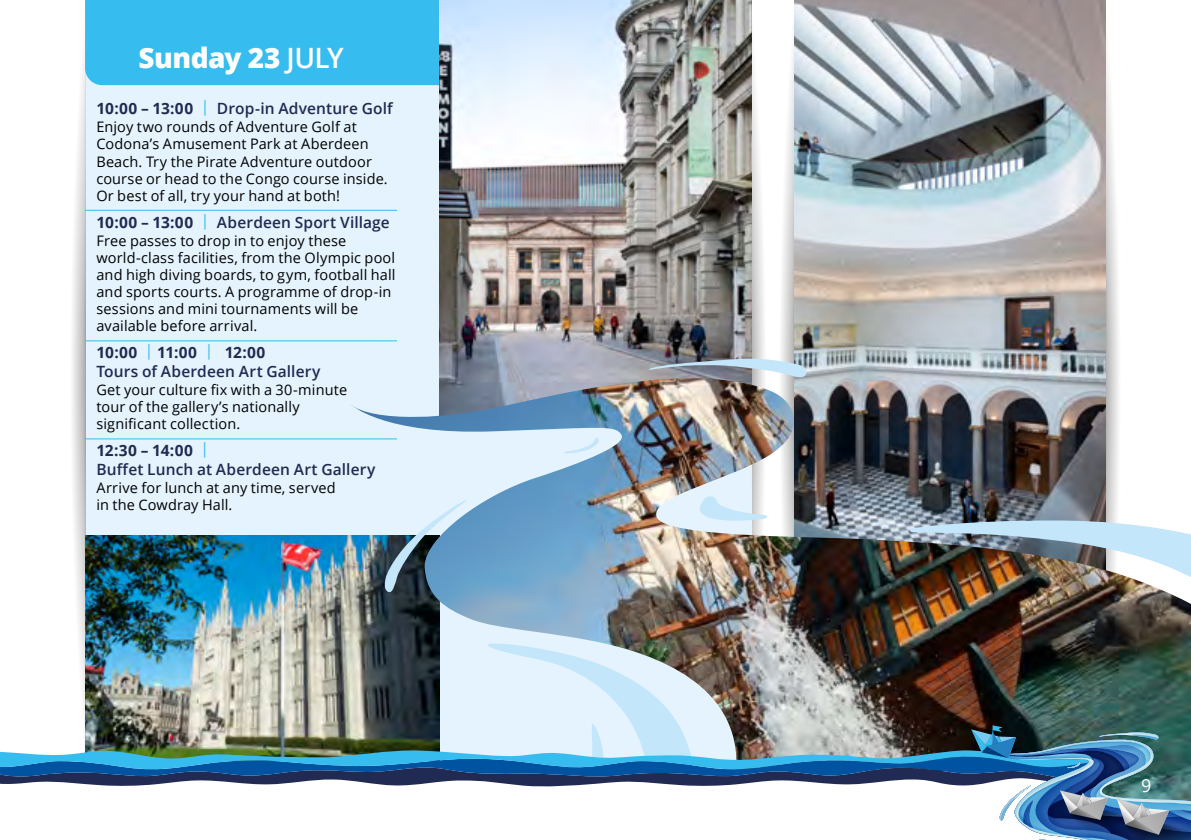
<style>
.page{position:relative;width:1191px;height:840px;background:#fff}
.page>*{position:absolute;margin:0;border:0;box-sizing:border-box;transform-origin:0 0}
.t1{font:800 28px "Open Sans";letter-spacing:-.02em;color:#fff}
.t2{font:18px "Open Sans";color:#fff}
.t3{font:600 15.6px/18.4px "Open Sans";letter-spacing:.01em;color:#202a52}
.t4{font:14.4px/17px "Open Sans";letter-spacing:.01em;color:#000}
.s1{font-weight:600}
.s2{font-weight:700}
.s3{font-weight:400;color:#36bcee}
</style>
<div class="page">
<img style="left:0;top:0;width:1191px;height:839px">
<h1 class="t1" style="left:138px;top:37px;width:207px">Sunday 23 <span class="s1">JULY</span></h1>
<p class="t3" style="left:96px;top:99px;width:298px"><span class="s2">10:00 – 13:00</span> <span class="s3">|</span> Drop-in Adventure Golf</p>
<p class="t4" style="left:96px;top:118px;width:293px">Enjoy two rounds of Adventure Golf at Codona’s Amusement Park at Aberdeen Beach. Try the Pirate Adventure outdoor course or head to the Congo course inside.<br>Or best of all, try your hand at both!</p>
<p class="t3" style="left:96px;top:212px;width:295px"><span class="s2">10:00 – 13:00</span> <span class="s3">|</span> Aberdeen Sport Village</p>
<p class="t4" style="left:96px;top:232px;width:300px">Free passes to drop in to enjoy these world-class facilities, from the Olympic pool and high diving boards, to gym, football hall and sports courts. A programme of drop-in sessions and mini tournaments will be available before arrival.</p>
<p class="t3" style="left:96px;top:343px;width:226px"><span class="s2">10:00</span> <span class="s3">|</span> <span class="s2">11:00</span> <span class="s3">|</span> <span class="s2">12:00<br></span>Tours of Aberdeen Art Gallery</p>
<p class="t4" style="left:96px;top:381px;width:252px">Get your culture fix with a 30-minute tour of the gallery’s nationally significant collection.</p>
<p class="t3" style="left:96px;top:440px;width:281px"><span class="s2">12:30 – 14:00</span> <span class="s3">|<br></span>Buffet Lunch at Aberdeen Art Gallery</p>
<p class="t4" style="left:96px;top:478px;width:241px">Arrive for lunch at any time, served in the Cowdray Hall.</p>
<p class="t2" style="left:1141px;top:772px;width:12px">9</p>
</div>
